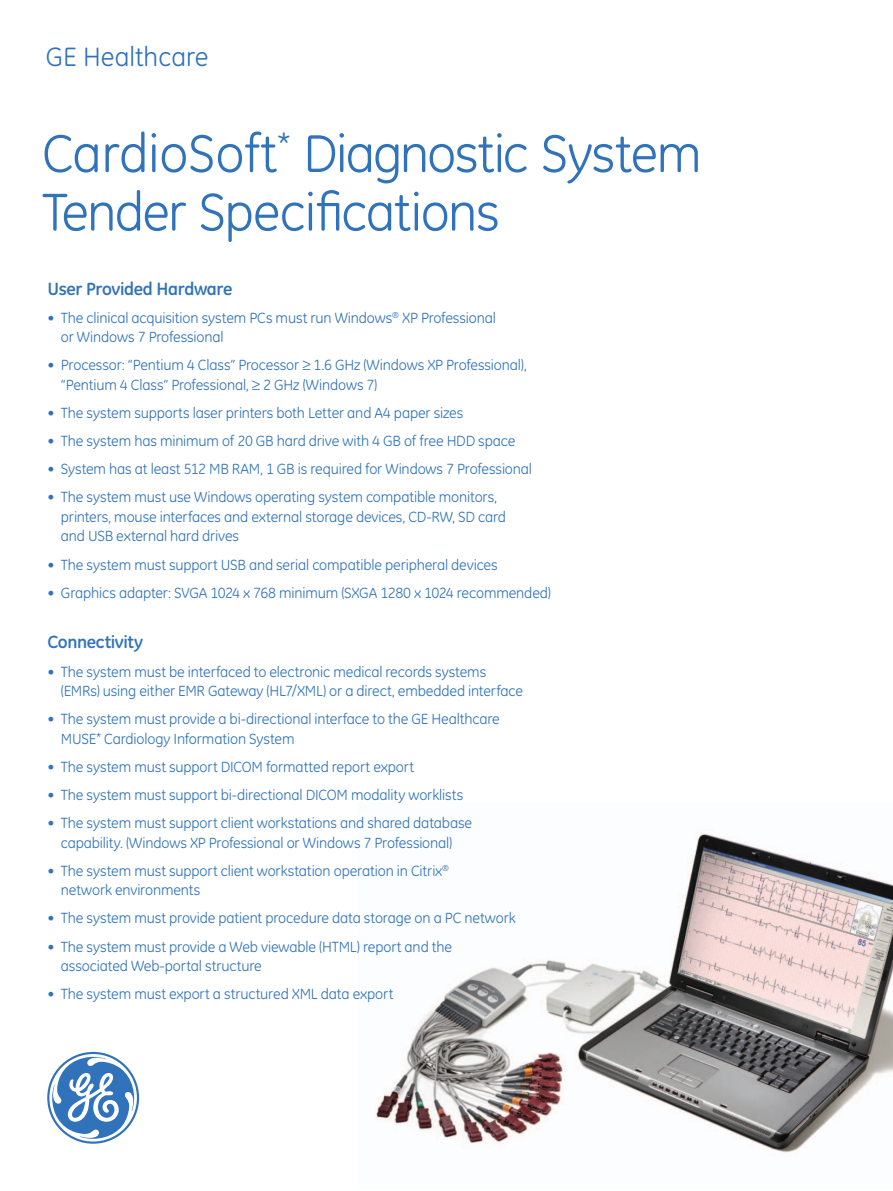
<style>
.page{position:relative;width:893px;height:1191px;background:#fff}
.page>*{position:absolute;margin:0;border:0;box-sizing:border-box;transform-origin:0 0}
.Front_Cover_Headline{font:54px/58.5px "GE Inspira";letter-spacing:-.025em;color:#3073ba}
.GE_Healthcare_Front{font:27px "GE Inspira";color:#3073ba}
.Subhead_1{font:700 18px "GE Inspira";letter-spacing:-.02em;color:#3073ba}
.bullets{font:15px/19.5px "GE Inspira";letter-spacing:-.01em;color:#3073ba}
</style>
<div class="page">
<img style="left:375px;top:829px;width:518px;height:324px">
<svg style="left:47px;top:1052px;width:92px;height:91px"></svg>
<p class="GE_Healthcare_Front" style="left:46px;top:41px;width:164px">GE Healthcare</p>
<p class="Front_Cover_Headline" style="left:42px;top:124px;width:661px">CardioSoft<sup>*</sup> Diagnostic System<br>Tender Specifications</p>
<p class="Subhead_1" style="left:47px;top:277px;width:187px">User Provided Hardware</p>
<p class="bullets" style="left:61px;top:308px;width:436px;text-indent:-14px">• The clinical acquisition system PCs must run Windows<sup>®</sup> XP Professional or Windows 7 Professional</p>
<p class="bullets" style="left:61px;top:355px;width:467px;text-indent:-14px">• Processor: “Pentium 4 Class” Processor ≥ 1.6 GHz (Windows XP Professional), “Pentium 4 Class” Professional, ≥ 2 GHz (Windows 7)</p>
<p class="bullets" style="left:47px;top:403px;width:417px">• The system supports laser printers both Letter and A4 paper sizes</p>
<p class="bullets" style="left:47px;top:431px;width:469px">• The system has minimum of 20 GB hard drive with 4 GB of free HDD space</p>
<p class="bullets" style="left:47px;top:459px;width:486px">• System has at least 512 MB RAM, 1 GB is required for Windows 7 Professional</p>
<p class="bullets" style="left:61px;top:487px;width:447px;text-indent:-14px">• The system must use Windows operating system compatible monitors, printers, mouse interfaces and external storage devices, CD-RW, SD card and USB external hard drives</p>
<p class="bullets" style="left:47px;top:554px;width:452px">• The system must support USB and serial compatible peripheral devices</p>
<p class="bullets" style="left:47px;top:583px;width:505px">• Graphics adapter: SVGA 1024 x 768 minimum (SXGA 1280 x 1024 recommended)</p>
<p class="Subhead_1" style="left:47px;top:630px;width:97px">Connectivity</p>
<p class="bullets" style="left:61px;top:661px;width:464px;text-indent:-14px">• The system must be interfaced to electronic medical records systems (EMRs) using either EMR Gateway (HL7/XML) or a direct, embedded interface</p>
<p class="bullets" style="left:61px;top:709px;width:440px;text-indent:-14px">• The system must provide a bi-directional interface to the GE Healthcare<br>MUSE<sup>*</sup> Cardiology Information System</p>
<p class="bullets" style="left:47px;top:757px;width:368px">• The system must support DICOM formatted report export</p>
<p class="bullets" style="left:47px;top:785px;width:417px">• The system must support bi-directional DICOM modality worklists</p>
<p class="bullets" style="left:47px;top:813px;width:426px;text-align:center">• The system must support client workstations and shared database capability. (Windows XP Professional or Windows 7 Professional)</p>
<p class="bullets" style="left:61px;top:861px;width:390px;text-indent:-14px">• The system must support client workstation operation in Citrix<sup>® </sup>network environments</p>
<p class="bullets" style="left:47px;top:908px;width:470px">• The system must provide patient procedure data storage on a PC network</p>
<p class="bullets" style="left:61px;top:936px;width:393px;text-indent:-14px">• The system must provide a Web viewable (HTML) report and the associated Web-portal structure</p>
<p class="bullets" style="left:47px;top:984px;width:348px">• The system must export a structured XML data export</p>
</div>
